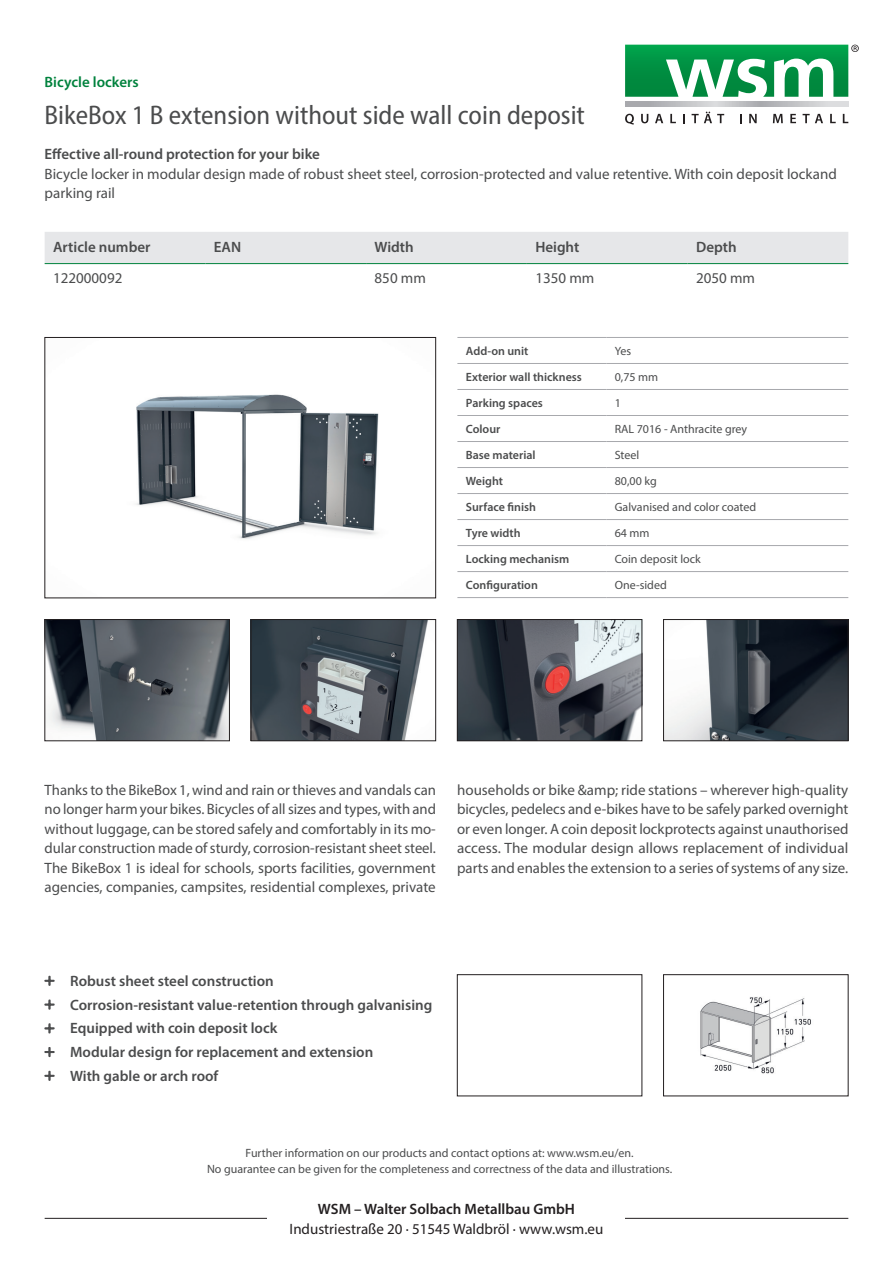
<style>
.page{position:relative;width:893px;height:1263px;background:#fff}
.page>*{position:absolute;margin:0;border:0;box-sizing:border-box;transform-origin:0 0}
.t1{font:semi-condensed 27px "Myriad Pro";color:#4b4c4d}
.t2{font:15px/19.5px "Myriad Pro";color:#4b4c4d;text-align:justify}
.t3{font:600 15px/23.7px "Myriad Pro";color:#4b4c4d}
.t4{font:15px "Myriad Pro";color:#231f20}
.t5{font:600 15px "Myriad Pro";color:#231f20}
.t6{font:600 15px "Myriad Pro";color:#00823d}
.t7{font:12px/16.5px "Myriad Pro";color:#4b4c4d;text-align:center}
.t8{font:600 12px "Myriad Pro";color:#4b4c4d}
</style>
<div class="page">
<img style="left:136px;top:394px;width:243px;height:145px">
<div style="left:45px;top:337px;width:391px;height:261px;border:1px solid #231f20"></div>
<img style="left:47px;top:621px;width:181px;height:118px">
<div style="left:45px;top:619px;width:185px;height:122px;border:1px solid #231f20"></div>
<img style="left:253px;top:621px;width:175px;height:118px">
<div style="left:251px;top:619px;width:185px;height:122px;border:1px solid #231f20"></div>
<img style="left:665px;top:621px;width:181px;height:118px">
<div style="left:663px;top:619px;width:185px;height:122px;border:1px solid #231f20"></div>
<img style="left:459px;top:621px;width:181px;height:118px">
<div style="left:457px;top:619px;width:185px;height:122px;border:1px solid #231f20"></div>
<div style="left:45px;top:232px;width:803px;height:31px;background:#e6e7e9"></div>
<hr style="left:45px;top:263px;width:160px;height:1px;background:#00823d">
<hr style="left:205px;top:263px;width:161px;height:1px;background:#00823d">
<hr style="left:366px;top:263px;width:161px;height:1px;background:#00823d">
<hr style="left:527px;top:263px;width:161px;height:1px;background:#00823d">
<hr style="left:688px;top:263px;width:160px;height:1px;background:#00823d">
<img style="left:700px;top:997px;width:111px;height:77px">
<div style="left:663px;top:974px;width:185px;height:122px;border:1px solid #231f20"></div>
<div style="left:457px;top:974px;width:185px;height:122px;border:1px solid #231f20"></div>
<hr style="left:457px;top:337px;width:149px;height:1px;background:#a8a9ad">
<hr style="left:606px;top:337px;width:242px;height:1px;background:#a8a9ad">
<hr style="left:457px;top:363px;width:149px;height:1px;background:#a8a9ad">
<hr style="left:606px;top:363px;width:242px;height:1px;background:#a8a9ad">
<hr style="left:457px;top:389px;width:149px;height:1px;background:#a8a9ad">
<hr style="left:606px;top:389px;width:242px;height:1px;background:#a8a9ad">
<hr style="left:457px;top:415px;width:149px;height:1px;background:#a8a9ad">
<hr style="left:606px;top:415px;width:242px;height:1px;background:#a8a9ad">
<hr style="left:457px;top:441px;width:149px;height:1px;background:#a8a9ad">
<hr style="left:606px;top:441px;width:242px;height:1px;background:#a8a9ad">
<hr style="left:457px;top:467px;width:149px;height:1px;background:#a8a9ad">
<hr style="left:606px;top:467px;width:242px;height:1px;background:#a8a9ad">
<hr style="left:457px;top:493px;width:149px;height:1px;background:#a8a9ad">
<hr style="left:606px;top:493px;width:242px;height:1px;background:#a8a9ad">
<hr style="left:457px;top:519px;width:149px;height:1px;background:#a8a9ad">
<hr style="left:606px;top:519px;width:242px;height:1px;background:#a8a9ad">
<hr style="left:457px;top:545px;width:149px;height:1px;background:#a8a9ad">
<hr style="left:606px;top:545px;width:242px;height:1px;background:#a8a9ad">
<hr style="left:457px;top:571px;width:149px;height:1px;background:#a8a9ad">
<hr style="left:606px;top:571px;width:242px;height:1px;background:#a8a9ad">
<hr style="left:457px;top:597px;width:149px;height:1px;background:#a8a9ad">
<hr style="left:606px;top:597px;width:242px;height:1px;background:#a8a9ad">
<hr style="left:45px;top:1218px;width:803px;height:1px;background:#231f20">
<svg style="left:625px;top:114px;width:9px;height:11px"></svg>
<svg style="left:641px;top:114px;width:7px;height:9px"></svg>
<svg style="left:655px;top:114px;width:8px;height:9px"></svg>
<svg style="left:670px;top:114px;width:6px;height:9px"></svg>
<svg style="left:683px;top:114px;width:2px;height:9px"></svg>
<svg style="left:692px;top:112px;width:32px;height:11px"></svg>
<svg style="left:749px;top:114px;width:8px;height:9px"></svg>
<svg style="left:773px;top:114px;width:10px;height:9px"></svg>
<svg style="left:790px;top:114px;width:6px;height:9px"></svg>
<svg style="left:803px;top:114px;width:20px;height:9px"></svg>
<svg style="left:830px;top:114px;width:6px;height:9px"></svg>
<svg style="left:843px;top:114px;width:5px;height:9px"></svg>
<hr style="left:625px;top:106px;width:223px;height:1px;background:#636366">
<svg style="left:625px;top:102px;width:223px;height:4px"></svg>
<svg style="left:625px;top:45px;width:234px;height:52px"></svg>
<div style="left:268px;top:1203px;width:357px;height:30px;background:#fff"></div>
<p class="t6" style="left:45px;top:72px;width:96px">Bicycle lockers</p>
<h1 class="t1" style="left:45px;top:99px;width:542px">BikeBox 1 B extension without side wall coin deposit</h1>
<p class="t3" style="left:45px;top:142px;width:277px">Effective all-round protection for your bike</p>
<p class="t2" style="left:45px;top:164px;width:794px">Bicycle locker in modular design made of robust sheet steel, corrosion-protected and value retentive. With coin deposit lockand parking rail</p>
<p class="t3" style="left:53px;top:234px;width:99px">Article number</p>
<p class="t3" style="left:214px;top:234px;width:29px">EAN</p>
<p class="t3" style="left:375px;top:234px;width:41px">Width</p>
<p class="t3" style="left:535px;top:234px;width:46px">Height</p>
<p class="t3" style="left:696px;top:234px;width:42px">Depth</p>
<p class="t2" style="left:53px;top:268px;width:71px">122000092</p>
<p class="t2" style="left:375px;top:268px;width:53px">850 mm</p>
<p class="t2" style="left:535px;top:268px;width:60px">1350 mm</p>
<p class="t2" style="left:696px;top:268px;width:60px">2050 mm</p>
<p class="t8" style="left:466px;top:343px;width:64px">Add-on unit</p>
<p class="t7" style="left:615px;top:342px;width:18px">Yes</p>
<p class="t8" style="left:466px;top:369px;width:117px">Exterior wall thickness</p>
<p class="t7" style="left:615px;top:368px;width:45px">0,75 mm</p>
<p class="t8" style="left:466px;top:395px;width:78px">Parking spaces</p>
<p class="t7" style="left:615px;top:394px;width:8px">1</p>
<p class="t8" style="left:466px;top:421px;width:36px">Colour</p>
<p class="t7" style="left:615px;top:420px;width:134px">RAL 7016 - Anthracite grey</p>
<p class="t8" style="left:466px;top:447px;width:71px">Base material</p>
<p class="t7" style="left:615px;top:446px;width:26px">Steel</p>
<p class="t8" style="left:466px;top:473px;width:39px">Weight</p>
<p class="t7" style="left:615px;top:472px;width:43px">80,00 kg</p>
<p class="t8" style="left:466px;top:499px;width:72px">Surface finish</p>
<p class="t7" style="left:615px;top:498px;width:143px">Galvanised and color coated</p>
<p class="t8" style="left:466px;top:525px;width:56px">Tyre width</p>
<p class="t7" style="left:615px;top:524px;width:36px">64 mm</p>
<p class="t8" style="left:466px;top:551px;width:105px">Locking mechanism</p>
<p class="t7" style="left:615px;top:550px;width:88px">Coin deposit lock</p>
<p class="t8" style="left:466px;top:577px;width:74px">Configuration</p>
<p class="t7" style="left:615px;top:577px;width:54px">One-sided</p>
<p class="t2" style="left:45px;top:780px;width:393px">Thanks to the BikeBox 1, wind and rain or thieves and vandals can no longer harm your bikes. Bicycles of all sizes and types, with and without luggage, can be stored safely and comfortably in its mo&shy;dular construction made of sturdy, corrosion-resistant sheet steel.<br>The BikeBox 1 is ideal for schools, sports facilities, government agencies, companies, campsites, residential complexes, private</p>
<p class="t2" style="left:457px;top:780px;width:393px">households or bike &amp;amp; ride stations – wherever high-quality bicycles, pedelecs and e-bikes have to be safely parked overnight or even longer. A coin deposit lockprotects against unauthorised access. The modular design allows replacement of individual parts and enables the extension to a series of systems of any size.</p>
<p class="t3" style="left:70px;top:968px;width:364px">Robust sheet steel construction<br>Corrosion-resistant value-retention through galvanising Equipped with coin deposit lock<br>Modular design for replacement and extension<br>With gable or arch roof</p>
<p class="t7" style="left:207px;top:1144px;width:467px">Further information on our products and contact options at: www.wsm.eu/en.<br>No guarantee can be given for the completeness and correctness of the data and illustrations.</p>
<p class="t5" style="left:318px;top:1199px;width:259px">WSM – Walter Solbach Metallbau GmbH</p>
<p class="t4" style="left:290px;top:1219px;width:315px">Industriestraße 20 · 51545 Waldbröl · www.wsm.eu</p>
</div>
